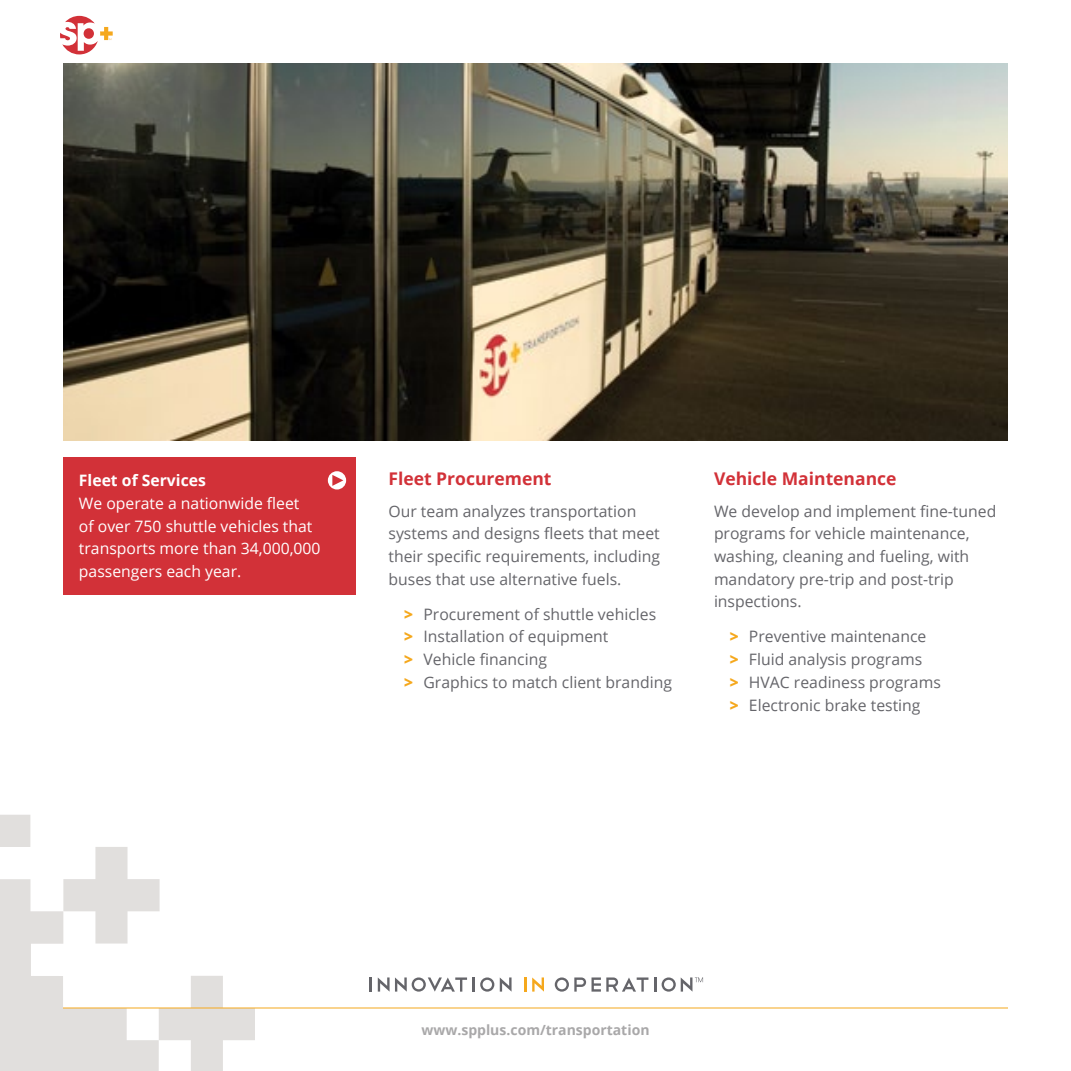
<style>
.page{position:relative;width:1071px;height:1071px;background:#fff}
.page>*{position:absolute;margin:0;border:0;box-sizing:border-box;transform-origin:0 0}
.t1{font:700 17.5px "Open Sans";color:#d23138}
.t2{font:15.75px/22.8px "Open Sans";color:#65656a}
.t3{font:15.75px/22.8px "Open Sans";color:#fff}
.t4{font:700 15.75px "Open Sans";color:#fff}
.t5{font:700 14px "Open Sans";color:#a9a8a9}
.s1{font-weight:800;color:#f5a81d}
</style>
<div class="page">
<svg style="left:0;top:815px;width:255px;height:256px"></svg>
<img style="left:64px;top:64px;width:943px;height:376px">
<hr style="left:63px;top:1008px;width:945px;height:1px;background:#f5a81d">
<svg style="left:370px;top:977px;width:2px;height:15px"></svg>
<svg style="left:378px;top:977px;width:89px;height:15px"></svg>
<hr style="left:472px;top:977px;width:3px;height:15px;background:#65656a">
<svg style="left:480px;top:977px;width:14px;height:15px"></svg>
<svg style="left:500px;top:977px;width:12px;height:15px"></svg>
<hr style="left:524px;top:977px;width:3px;height:15px;background:#f5a81d">
<svg style="left:532px;top:977px;width:12px;height:15px"></svg>
<svg style="left:555px;top:977px;width:31px;height:15px"></svg>
<svg style="left:592px;top:977px;width:56px;height:15px"></svg>
<svg style="left:654px;top:977px;width:2px;height:15px"></svg>
<svg style="left:662px;top:977px;width:41px;height:15px"></svg>
<svg style="left:60px;top:16px;width:53px;height:38px"></svg>
<div style="left:84px;top:28px;width:10px;height:11px;background:#d23138;border-radius:50%"></div>
<div style="left:63px;top:457px;width:293px;height:138px;background:#d23138"></div>
<svg style="left:328px;top:471px;width:18px;height:19px"></svg>
<svg style="left:332px;top:475px;width:11px;height:11px"></svg>
<p class="t4" style="left:79px;top:469px;width:129px">Fleet of Services</p>
<p class="t3" style="left:79px;top:491px;width:243px">We operate a nationwide fleet<br>of over 750 shuttle vehicles that transports more than 34,000,000 passengers each year.</p>
<p class="t1" style="left:388px;top:466px;width:164px">Fleet Procurement</p>
<p class="t2" style="left:388px;top:499px;width:273px">Our team analyzes transportation systems and designs fleets that meet their specific requirements, including buses that use alternative fuels.</p>
<p class="t2" style="left:404px;top:602px;width:269px"><span class="s1">&gt;</span> Procurement of shuttle vehicles<br><span class="s1">&gt;</span> Installation of equipment<br><span class="s1">&gt;</span> Vehicle financing<br><span class="s1">&gt;</span> Graphics to match client branding</p>
<p class="t1" style="left:714px;top:466px;width:184px">Vehicle Maintenance</p>
<p class="t2" style="left:714px;top:499px;width:284px">We develop and implement fine-tuned programs for vehicle maintenance, washing, cleaning and fueling, with mandatory pre-trip and post-trip inspections.</p>
<p class="t2" style="left:730px;top:625px;width:213px"><span class="s1">&gt;</span> Preventive maintenance<br><span class="s1">&gt;</span> Fluid analysis programs<br><span class="s1">&gt;</span> HVAC readiness programs <span class="s1">&gt;</span> Electronic brake testing</p>
<p class="t5" style="left:421px;top:1020px;width:230px">www.spplus.com/transportation</p>
</div>
